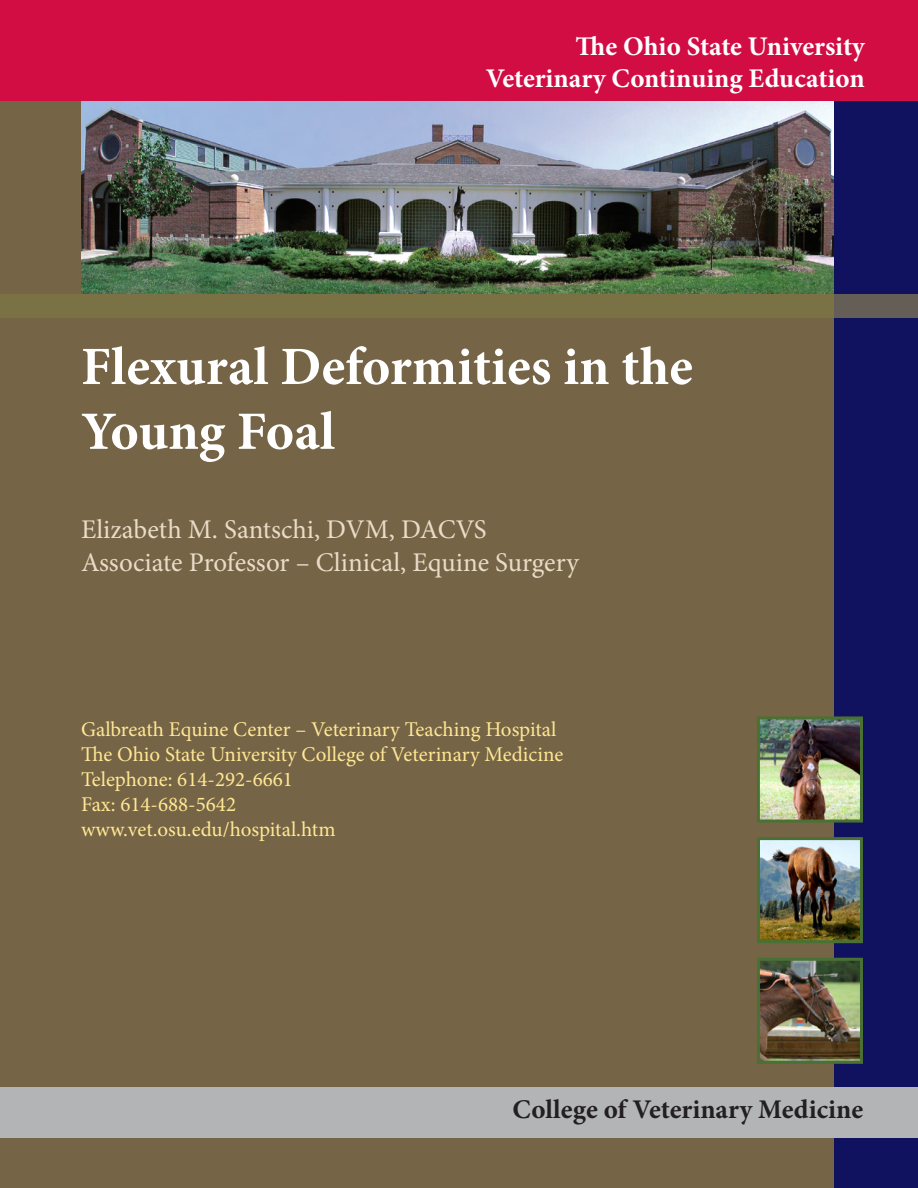
<style>
.page{position:relative;width:918px;height:1188px;background:#fff}
.page>*{position:absolute;margin:0;border:0;box-sizing:border-box;transform-origin:0 0}
.t1{font:700 54px/64.8px "Minion Pro";color:#fff}
.t2{font:27px "Minion Pro";color:#e9dcc8}
.t3{font:700 27px "Minion Pro";letter-spacing:-.005em;color:#fff}
.t4{font:700 27px "Minion Pro";color:#231f20}
.t5{font:21px "Minion Pro";color:#ffe894}
</style>
<div class="page">
<div style="left:0;top:1px;width:918px;height:1187px;background:#766446"></div>
<div style="left:834px;top:97px;width:84px;height:1091px;background:#11125f"></div>
<img style="left:81px;top:101px;width:753px;height:192px">
<div style="left:0;top:1px;width:918px;height:100px;background:#d20d44"></div>
<div style="left:0;top:1087px;width:918px;height:50px;background:#b2b4b6"></div>
<div style="left:0;top:294px;width:834px;height:23px;background:#7a7245"></div>
<div style="left:834px;top:294px;width:84px;height:23px;background:#645e57"></div>
<img style="left:757px;top:716px;width:106px;height:348px">
<p class="t3" style="left:576px;top:27px;width:291px">The Ohio State University</p>
<p class="t3" style="left:486px;top:60px;width:381px">Veterinary Continuing Education</p>
<p class="t1" style="left:81px;top:334px;width:613px">Flexural Deformities in the<br>Young Foal</p>
<p class="t2" style="left:81px;top:512px;width:407px">Elizabeth M. Santschi, DVM, DACVS</p>
<p class="t2" style="left:81px;top:544px;width:499px">Associate Professor – Clinical, Equine Surgery</p>
<p class="t5" style="left:81px;top:715px;width:477px">Galbreath Equine Center – Veterinary Teaching Hospital</p>
<p class="t5" style="left:81px;top:740px;width:484px">The Ohio State University College of Veterinary Medicine</p>
<p class="t5" style="left:81px;top:765px;width:214px">Telephone: 614-292-6661</p>
<p class="t5" style="left:81px;top:790px;width:157px">Fax: 614-688-5642</p>
<p class="t5" style="left:81px;top:816px;width:256px">www.vet.osu.edu/hospital.htm</p>
<p class="t4" style="left:513px;top:1091px;width:352px">College of Veterinary Medicine</p>
</div>
